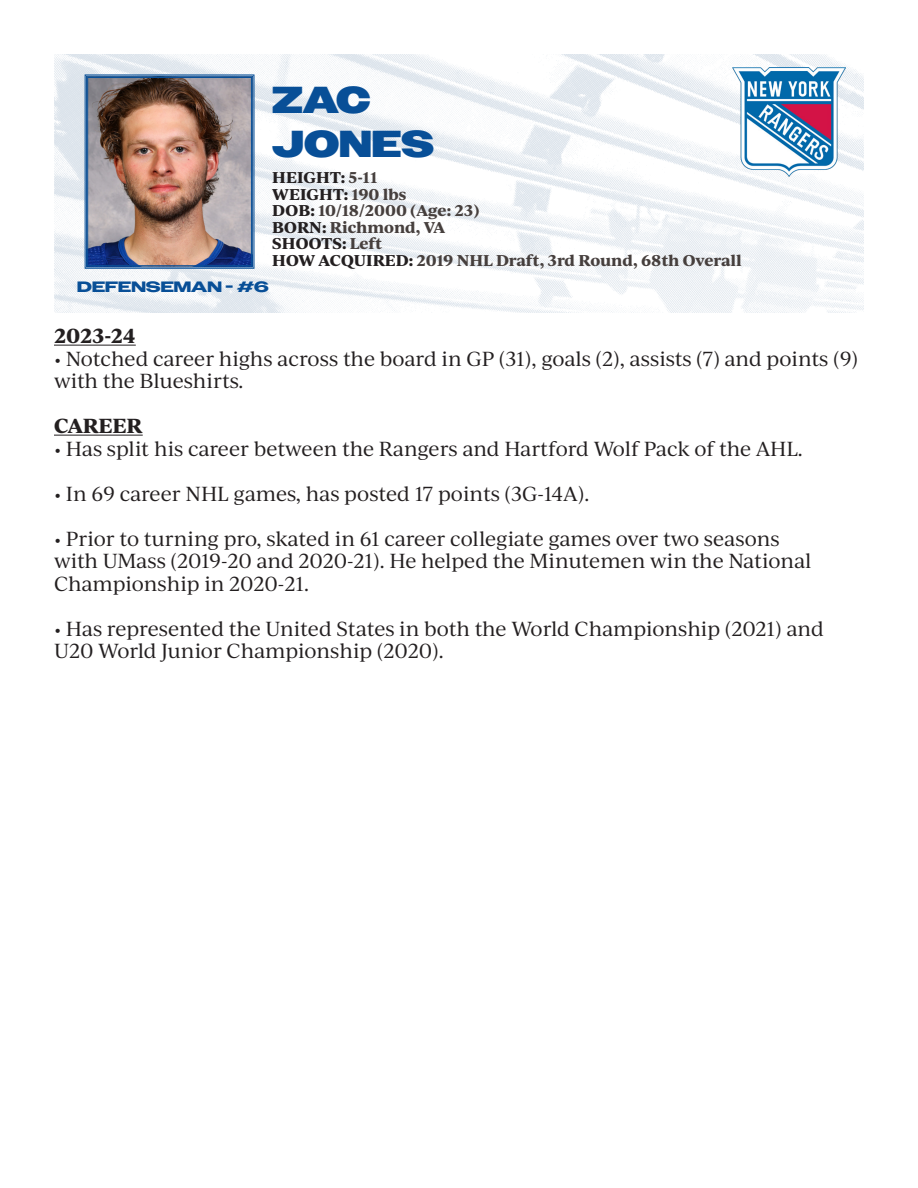
<style>
.page{position:relative;width:918px;height:1188px;background:#fff}
.page>*{position:absolute;margin:0;border:0;box-sizing:border-box;transform-origin:0 0}
.t1{font:900 37.5px "Owners Wide";color:#084f97}
.t2{font:19.5px/22.5px "Ivy Journal";letter-spacing:-.01em;color:#231f20}
.t3{font:700 19.5px "Ivy Journal";letter-spacing:-.01em;color:#231f20}
.t4{font:700 15px "Ivy Journal";color:#463f3d}
.t5{font:700 15px "Ivy Journal";letter-spacing:.01em;color:#231f20}
.t6{font:700 15px "Owners X Wide";color:#084f97}
.s1{color:#463f3d}
.s2{color:#231f20}
</style>
<div class="page">
<hr style="left:54px;top:345px;width:82px;height:1px;background:#231f20">
<hr style="left:54px;top:435px;width:89px;height:1px;background:#231f20">
<img style="left:54px;top:55px;width:810px;height:257px">
<img style="left:85px;top:75px;width:169px;height:194px">
<div style="left:86px;top:76px;width:167px;height:191px;border:1px solid #084f97"></div>
<div style="left:87px;top:77px;width:165px;height:189px;border:1px solid #084f97"></div>
<img style="left:732px;top:68px;width:113px;height:108px">
<p class="t1" style="left:272px;top:78px;width:100px">ZAC</p>
<p class="t1" style="left:272px;top:122px;width:164px">JONES</p>
<p class="t5" style="left:272px;top:166px;width:107px">HEIGHT: <span class="s1">5-11</span></p>
<p class="t5" style="left:272px;top:183px;width:136px">WEIGHT: <span class="s1">190 lbs</span></p>
<p class="t4" style="left:272px;top:199px;width:209px"><span class="s2">DOB:</span> 10/18/2000 (Age: 23)</p>
<p class="t4" style="left:272px;top:216px;width:174px"><span class="s2">BORN:</span> Richmond, VA</p>
<p class="t5" style="left:272px;top:232px;width:112px">SHOOTS: <span class="s1">Left</span></p>
<p class="t4" style="left:272px;top:249px;width:471px"><span class="s2">HOW ACQUIRED:</span> 2019 NHL Draft, 3rd Round, 68th Overall</p>
<p class="t6" style="left:77px;top:278px;width:193px">DEFENSEMAN - #6</p>
<p class="t3" style="left:54px;top:321px;width:83px">2023-24</p>
<p class="t2" style="left:54px;top:346px;width:806px">• Notched career highs across the board in GP (31), goals (2), assists (7) and points (9) with the Blueshirts.</p>
<p class="t3" style="left:54px;top:411px;width:90px">CAREER</p>
<p class="t2" style="left:54px;top:436px;width:750px">• Has split his career between the Rangers and Hartford Wolf Pack of the AHL.</p>
<p class="t2" style="left:54px;top:481px;width:537px">• In 69 career NHL games, has posted 17 points (3G-14A).</p>
<p class="t2" style="left:54px;top:526px;width:759px">• Prior to turning pro, skated in 61 career collegiate games over two seasons with UMass (2019-20 and 2020-21). He helped the Minutemen win the National<br>Championship in 2020-21.</p>
<p class="t2" style="left:54px;top:616px;width:771px">• Has represented the United States in both the World Championship (2021) and<br>U20 World Junior Championship (2020).</p>
</div>
